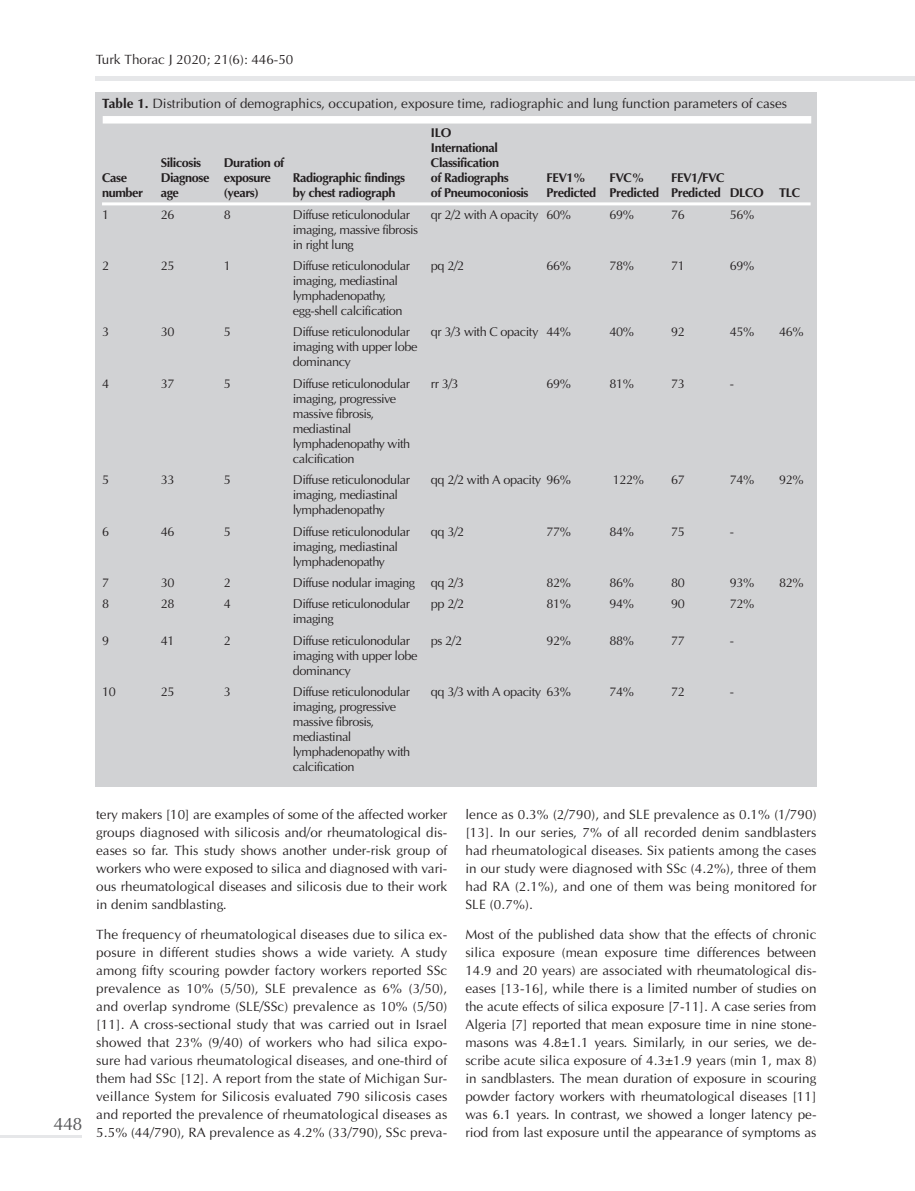
<style>
.page{position:relative;width:915px;height:1191px;background:#fff}
.page>*{position:absolute;margin:0;border:0;box-sizing:border-box;transform-origin:0 0}
.t1{font:18px "Optima Normal Tr";color:#57585a}
.t2{font:13.5px/18px "Optima Normal Tr";color:#231f20;text-align:justify}
.t3{font:12.75px/15px "Optima Normal Tr";letter-spacing:-.035em;color:#231f20}
.t4{font:12.75px/15px "Optima Bold Tr";letter-spacing:-.035em;color:#231f20}
.s1{font-family:"Optima Bold Tr"}
</style>
<div class="page">
<hr style="left:96px;top:77px;width:818px;height:4px;background:#e6e7e9">
<hr style="left:0;top:1135px;width:82px;height:3px;background:#e6e7e9">
<div style="left:95px;top:92px;width:721px;height:695px;background:#d1d2d4"></div>
<div style="left:103px;top:116px;width:708px;height:7px;background:#fff"></div>
<hr style="left:102px;top:202px;width:708px;height:3px;background:#fff">
<p class="t2" style="left:96px;top:51px;width:199px">Turk Thorac J 2020; 21(6): 446-50</p>
<p class="t2" style="left:102px;top:95px;width:686px"><span class="s1">Table 1.</span> Distribution of demographics, occupation, exposure time, radiographic and lung function parameters of cases</p>
<p class="t4" style="left:431px;top:125px;width:68px">ILO<br>International</p>
<p class="t4" style="left:161px;top:155px;width:42px">Silicosis</p>
<p class="t4" style="left:224px;top:155px;width:62px">Duration of</p>
<p class="t4" style="left:431px;top:155px;width:70px">Classification</p>
<p class="t4" style="left:102px;top:170px;width:26px">Case</p>
<p class="t4" style="left:161px;top:170px;width:112px">Diagnose exposure</p>
<p class="t4" style="left:293px;top:170px;width:114px">Radiographic findings</p>
<p class="t4" style="left:431px;top:170px;width:79px">of Radiographs</p>
<p class="t4" style="left:546px;top:170px;width:41px">FEV1%</p>
<p class="t4" style="left:609px;top:170px;width:36px">FVC%</p>
<p class="t4" style="left:671px;top:170px;width:55px">FEV1/FVC</p>
<p class="t4" style="left:102px;top:185px;width:42px">number</p>
<p class="t4" style="left:161px;top:185px;width:20px">age</p>
<p class="t4" style="left:224px;top:185px;width:36px">(years)</p>
<p class="t4" style="left:293px;top:185px;width:104px">by chest radiograph</p>
<p class="t4" style="left:431px;top:185px;width:99px">of Pneumoconiosis</p>
<p class="t4" style="left:546px;top:185px;width:255px">Predicted Predicted Predicted DLCO TLC</p>
<p class="t3" style="left:102px;top:207px;width:9px">1</p>
<p class="t3" style="left:161px;top:207px;width:15px">26</p>
<p class="t3" style="left:224px;top:207px;width:9px">8</p>
<p class="t3" style="left:293px;top:207px;width:119px">Diffuse reticulonodular</p>
<p class="t3" style="left:431px;top:207px;width:142px">qr 2/2 with A opacity 60%</p>
<p class="t3" style="left:609px;top:207px;width:26px">69%</p>
<p class="t3" style="left:671px;top:207px;width:15px">76</p>
<p class="t3" style="left:729px;top:207px;width:26px">56%</p>
<p class="t3" style="left:293px;top:222px;width:127px">imaging, massive fibrosis in right lung</p>
<p class="t3" style="left:102px;top:258px;width:9px">2</p>
<p class="t3" style="left:161px;top:258px;width:15px">25</p>
<p class="t3" style="left:224px;top:258px;width:9px">1</p>
<p class="t3" style="left:293px;top:258px;width:119px">Diffuse reticulonodular</p>
<p class="t3" style="left:431px;top:258px;width:35px">pq 2/2</p>
<p class="t3" style="left:546px;top:258px;width:26px">66%</p>
<p class="t3" style="left:609px;top:258px;width:26px">78%</p>
<p class="t3" style="left:671px;top:258px;width:15px">71</p>
<p class="t3" style="left:729px;top:258px;width:26px">69%</p>
<p class="t3" style="left:293px;top:273px;width:111px">imaging, mediastinal lymphadenopathy, egg-shell calcification</p>
<p class="t3" style="left:102px;top:324px;width:9px">3</p>
<p class="t3" style="left:161px;top:324px;width:15px">30</p>
<p class="t3" style="left:224px;top:324px;width:9px">5</p>
<p class="t3" style="left:293px;top:324px;width:119px">Diffuse reticulonodular</p>
<p class="t3" style="left:431px;top:324px;width:142px">qr 3/3 with C opacity 44%</p>
<p class="t3" style="left:609px;top:324px;width:26px">40%</p>
<p class="t3" style="left:671px;top:324px;width:15px">92</p>
<p class="t3" style="left:729px;top:324px;width:26px">45%</p>
<p class="t3" style="left:779px;top:324px;width:26px">46%</p>
<p class="t3" style="left:293px;top:339px;width:126px">imaging with upper lobe dominancy</p>
<p class="t3" style="left:102px;top:376px;width:9px">4</p>
<p class="t3" style="left:161px;top:376px;width:15px">37</p>
<p class="t3" style="left:224px;top:376px;width:9px">5</p>
<p class="t3" style="left:293px;top:376px;width:119px">Diffuse reticulonodular</p>
<p class="t3" style="left:431px;top:376px;width:29px">rr 3/3</p>
<p class="t3" style="left:546px;top:376px;width:26px">69%</p>
<p class="t3" style="left:609px;top:376px;width:26px">81%</p>
<p class="t3" style="left:671px;top:376px;width:15px">73</p>
<p class="t3" style="left:729px;top:376px;width:6px">-</p>
<p class="t3" style="left:293px;top:391px;width:119px">imaging, progressive massive fibrosis, mediastinal lymphadenopathy with calcification</p>
<p class="t3" style="left:102px;top:472px;width:9px">5</p>
<p class="t3" style="left:161px;top:472px;width:15px">33</p>
<p class="t3" style="left:224px;top:472px;width:9px">5</p>
<p class="t3" style="left:293px;top:472px;width:119px">Diffuse reticulonodular</p>
<p class="t3" style="left:431px;top:472px;width:142px">qq 2/2 with A opacity 96%</p>
<p class="t3" style="left:612px;top:472px;width:33px">122%</p>
<p class="t3" style="left:671px;top:472px;width:15px">67</p>
<p class="t3" style="left:729px;top:472px;width:26px">74%</p>
<p class="t3" style="left:779px;top:472px;width:26px">92%</p>
<p class="t3" style="left:293px;top:487px;width:107px">imaging, mediastinal lymphadenopathy</p>
<p class="t3" style="left:102px;top:524px;width:9px">6</p>
<p class="t3" style="left:161px;top:524px;width:15px">46</p>
<p class="t3" style="left:224px;top:524px;width:9px">5</p>
<p class="t3" style="left:293px;top:524px;width:119px">Diffuse reticulonodular</p>
<p class="t3" style="left:431px;top:524px;width:35px">qq 3/2</p>
<p class="t3" style="left:546px;top:524px;width:26px">77%</p>
<p class="t3" style="left:609px;top:524px;width:26px">84%</p>
<p class="t3" style="left:671px;top:524px;width:15px">75</p>
<p class="t3" style="left:729px;top:524px;width:6px">-</p>
<p class="t3" style="left:293px;top:539px;width:107px">imaging, mediastinal lymphadenopathy</p>
<p class="t3" style="left:102px;top:575px;width:9px">7</p>
<p class="t3" style="left:161px;top:575px;width:15px">30</p>
<p class="t3" style="left:224px;top:575px;width:9px">2</p>
<p class="t3" style="left:293px;top:575px;width:173px">Diffuse nodular imaging qq 2/3</p>
<p class="t3" style="left:546px;top:575px;width:26px">82%</p>
<p class="t3" style="left:609px;top:575px;width:26px">86%</p>
<p class="t3" style="left:671px;top:575px;width:15px">80</p>
<p class="t3" style="left:729px;top:575px;width:26px">93%</p>
<p class="t3" style="left:779px;top:575px;width:26px">82%</p>
<p class="t3" style="left:102px;top:596px;width:9px">8</p>
<p class="t3" style="left:161px;top:596px;width:15px">28</p>
<p class="t3" style="left:224px;top:596px;width:9px">4</p>
<p class="t3" style="left:293px;top:596px;width:119px">Diffuse reticulonodular</p>
<p class="t3" style="left:431px;top:596px;width:35px">pp 2/2</p>
<p class="t3" style="left:546px;top:596px;width:26px">81%</p>
<p class="t3" style="left:609px;top:596px;width:26px">94%</p>
<p class="t3" style="left:671px;top:596px;width:15px">90</p>
<p class="t3" style="left:729px;top:596px;width:26px">72%</p>
<p class="t3" style="left:293px;top:611px;width:42px">imaging</p>
<p class="t3" style="left:102px;top:633px;width:9px">9</p>
<p class="t3" style="left:161px;top:633px;width:15px">41</p>
<p class="t3" style="left:224px;top:633px;width:9px">2</p>
<p class="t3" style="left:293px;top:633px;width:119px">Diffuse reticulonodular</p>
<p class="t3" style="left:431px;top:633px;width:33px">ps 2/2</p>
<p class="t3" style="left:546px;top:633px;width:26px">92%</p>
<p class="t3" style="left:609px;top:633px;width:26px">88%</p>
<p class="t3" style="left:671px;top:633px;width:15px">77</p>
<p class="t3" style="left:729px;top:633px;width:6px">-</p>
<p class="t3" style="left:293px;top:648px;width:126px">imaging with upper lobe dominancy</p>
<p class="t3" style="left:102px;top:684px;width:15px">10</p>
<p class="t3" style="left:161px;top:684px;width:15px">25</p>
<p class="t3" style="left:224px;top:684px;width:9px">3</p>
<p class="t3" style="left:293px;top:684px;width:119px">Diffuse reticulonodular</p>
<p class="t3" style="left:431px;top:684px;width:142px">qq 3/3 with A opacity 63%</p>
<p class="t3" style="left:609px;top:684px;width:26px">74%</p>
<p class="t3" style="left:671px;top:684px;width:15px">72</p>
<p class="t3" style="left:729px;top:684px;width:6px">-</p>
<p class="t3" style="left:293px;top:699px;width:119px">imaging, progressive massive fibrosis, mediastinal lymphadenopathy with calcification</p>
<p class="t1" style="left:54px;top:1113px;width:30px">448</p>
<p class="t2" style="left:96px;top:805px;width:352px">tery makers [10] are examples of some of the affected worker groups diagnosed with silicosis and/or rheumatological dis&shy;eases so far. This study shows another under-risk group of workers who were exposed to silica and diagnosed with vari&shy;ous rheumatological diseases and silicosis due to their work in denim sandblasting.</p>
<p class="t2" style="left:96px;top:925px;width:352px">The frequency of rheumatological diseases due to silica ex&shy;posure in different studies shows a wide variety. A study among fifty scouring powder factory workers reported SSc prevalence as 10% (5/50), SLE prevalence as 6% (3/50), and overlap syndrome (SLE/SSc) prevalence as 10% (5/50) [11]. A cross-sectional study that was carried out in Israel showed that 23% (9/40) of workers who had silica expo&shy;sure had various rheumatological diseases, and one-third of them had SSc [12]. A report from the state of Michigan Sur&shy;veillance System for Silicosis evaluated 790 silicosis cases and reported the prevalence of rheumatological diseases as 5.5% (44/790), RA prevalence as 4.2% (33/790), SSc preva-</p>
<p class="t2" style="left:465px;top:805px;width:352px">lence as 0.3% (2/790), and SLE prevalence as 0.1% (1/790) [13]. In our series, 7% of all recorded denim sandblasters had rheumatological diseases. Six patients among the cases in our study were diagnosed with SSc (4.2%), three of them had RA (2.1%), and one of them was being monitored for SLE (0.7%).</p>
<p class="t2" style="left:465px;top:925px;width:352px">Most of the published data show that the effects of chronic silica exposure (mean exposure time differences between 14.9 and 20 years) are associated with rheumatological dis&shy;eases [13-16], while there is a limited number of studies on the acute effects of silica exposure [7-11]. A case series from Algeria [7] reported that mean exposure time in nine stone&shy;masons was 4.8±1.1 years. Similarly, in our series, we de&shy;scribe acute silica exposure of 4.3±1.9 years (min 1, max 8) in sandblasters. The mean duration of exposure in scouring powder factory workers with rheumatological diseases [11] was 6.1 years. In contrast, we showed a longer latency pe&shy;riod from last exposure until the appearance of symptoms as</p>
</div>
